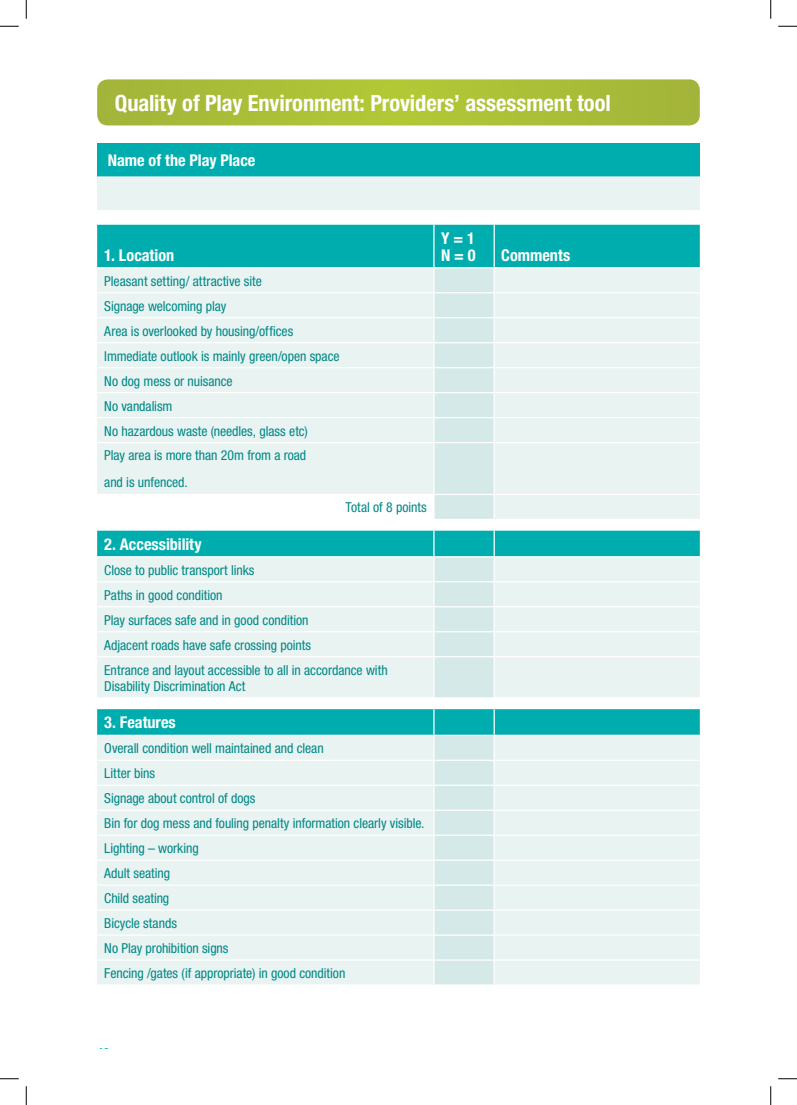
<style>
.page{position:relative;width:797px;height:1105px;background:#fff}
.page>*{position:absolute;margin:0;border:0;box-sizing:border-box;transform-origin:0 0}
.t1{font:700 condensed 22.5px "Helvetica Neue LT";color:#fff}
.t2{font:700 condensed 16.25px/16.2px "Helvetica Neue LT";color:#fff}
.t3{font:condensed 13.75px/25px "Helvetica Neue LT";letter-spacing:-.005em;color:#008885}
</style>
<div class="page">
<svg style="left:97px;top:79px;width:602px;height:46px;background:#abbf3a"></svg>
<div style="left:97px;top:143px;width:602px;height:34px;background:#00adae"></div>
<div style="left:97px;top:177px;width:602px;height:32px;background:#e8f3f2"></div>
<hr style="left:97px;top:176px;width:602px;height:2px;background:#fff">
<div style="left:97px;top:225px;width:602px;height:42px;background:#00adae"></div>
<div style="left:97px;top:268px;width:602px;height:226px;background:#e8f3f2"></div>
<div style="left:434px;top:268px;width:59px;height:226px;background:#d5e9e9"></div>
<svg style="left:97px;top:495px;width:602px;height:489px;background:#cfebea"></svg>
<hr style="left:433px;top:225px;width:1px;height:42px;background:#fff">
<hr style="left:493px;top:225px;width:2px;height:42px;background:#fff">
<hr style="left:493px;top:268px;width:2px;height:24px;background:#fff">
<hr style="left:97px;top:292px;width:337px;height:1px;background:#fff">
<hr style="left:434px;top:292px;width:60px;height:1px;background:#fff">
<hr style="left:494px;top:292px;width:205px;height:1px;background:#fff">
<hr style="left:493px;top:293px;width:2px;height:24px;background:#fff">
<hr style="left:97px;top:317px;width:337px;height:1px;background:#fff">
<hr style="left:434px;top:317px;width:60px;height:1px;background:#fff">
<hr style="left:494px;top:317px;width:205px;height:1px;background:#fff">
<hr style="left:493px;top:318px;width:2px;height:24px;background:#fff">
<hr style="left:97px;top:342px;width:337px;height:1px;background:#fff">
<hr style="left:434px;top:342px;width:60px;height:1px;background:#fff">
<hr style="left:494px;top:342px;width:205px;height:1px;background:#fff">
<hr style="left:493px;top:343px;width:2px;height:24px;background:#fff">
<hr style="left:97px;top:367px;width:337px;height:1px;background:#fff">
<hr style="left:434px;top:367px;width:60px;height:1px;background:#fff">
<hr style="left:494px;top:367px;width:205px;height:1px;background:#fff">
<hr style="left:493px;top:368px;width:2px;height:24px;background:#fff">
<hr style="left:97px;top:392px;width:337px;height:1px;background:#fff">
<hr style="left:434px;top:392px;width:60px;height:1px;background:#fff">
<hr style="left:494px;top:392px;width:205px;height:1px;background:#fff">
<hr style="left:493px;top:393px;width:2px;height:24px;background:#fff">
<hr style="left:97px;top:417px;width:337px;height:1px;background:#fff">
<hr style="left:434px;top:417px;width:60px;height:1px;background:#fff">
<svg style="left:433px;top:268px;width:1px;height:174px"></svg>
<hr style="left:494px;top:417px;width:205px;height:1px;background:#fff">
<hr style="left:493px;top:418px;width:2px;height:24px;background:#fff">
<hr style="left:97px;top:442px;width:337px;height:1px;background:#fff">
<hr style="left:434px;top:442px;width:60px;height:1px;background:#fff">
<hr style="left:433px;top:443px;width:1px;height:51px;background:#fff">
<hr style="left:494px;top:442px;width:205px;height:1px;background:#fff">
<hr style="left:493px;top:443px;width:2px;height:51px;background:#fff">
<hr style="left:493px;top:495px;width:2px;height:24px;background:#fff">
<hr style="left:97px;top:519px;width:337px;height:1px;background:#fff">
<hr style="left:434px;top:519px;width:60px;height:1px;background:#fff">
<hr style="left:494px;top:519px;width:205px;height:1px;background:#fff">
<svg style="left:493px;top:520px;width:2px;height:9px"></svg>
<hr style="left:97px;top:529px;width:337px;height:2px;background:#fff">
<hr style="left:434px;top:529px;width:60px;height:2px;background:#fff">
<hr style="left:494px;top:529px;width:205px;height:2px;background:#fff">
<hr style="left:493px;top:531px;width:2px;height:25px;background:#fff">
<hr style="left:97px;top:556px;width:337px;height:1px;background:#fff">
<hr style="left:434px;top:556px;width:60px;height:1px;background:#fff">
<hr style="left:494px;top:556px;width:205px;height:1px;background:#fff">
<hr style="left:493px;top:557px;width:2px;height:24px;background:#fff">
<hr style="left:97px;top:581px;width:337px;height:1px;background:#fff">
<hr style="left:434px;top:581px;width:60px;height:1px;background:#fff">
<hr style="left:494px;top:581px;width:205px;height:1px;background:#fff">
<hr style="left:493px;top:582px;width:2px;height:24px;background:#fff">
<hr style="left:97px;top:606px;width:337px;height:1px;background:#fff">
<hr style="left:434px;top:606px;width:60px;height:1px;background:#fff">
<hr style="left:494px;top:606px;width:205px;height:1px;background:#fff">
<hr style="left:493px;top:607px;width:2px;height:24px;background:#fff">
<hr style="left:97px;top:631px;width:337px;height:1px;background:#fff">
<hr style="left:434px;top:631px;width:60px;height:1px;background:#fff">
<svg style="left:433px;top:495px;width:1px;height:161px"></svg>
<hr style="left:494px;top:631px;width:205px;height:1px;background:#fff">
<hr style="left:493px;top:632px;width:2px;height:24px;background:#fff">
<hr style="left:97px;top:656px;width:337px;height:1px;background:#fff">
<hr style="left:434px;top:656px;width:60px;height:1px;background:#fff">
<hr style="left:433px;top:657px;width:1px;height:40px;background:#fff">
<hr style="left:494px;top:656px;width:205px;height:1px;background:#fff">
<hr style="left:493px;top:657px;width:2px;height:40px;background:#fff">
<hr style="left:97px;top:697px;width:337px;height:1px;background:#fff">
<hr style="left:434px;top:697px;width:60px;height:1px;background:#fff">
<hr style="left:494px;top:697px;width:205px;height:1px;background:#fff">
<svg style="left:493px;top:698px;width:2px;height:10px"></svg>
<hr style="left:97px;top:708px;width:337px;height:1px;background:#fff">
<hr style="left:434px;top:708px;width:60px;height:1px;background:#fff">
<hr style="left:494px;top:708px;width:205px;height:1px;background:#fff">
<hr style="left:493px;top:709px;width:2px;height:26px;background:#fff">
<hr style="left:97px;top:735px;width:337px;height:1px;background:#fff">
<hr style="left:434px;top:735px;width:60px;height:1px;background:#fff">
<hr style="left:494px;top:735px;width:205px;height:1px;background:#fff">
<hr style="left:493px;top:736px;width:2px;height:24px;background:#fff">
<hr style="left:97px;top:760px;width:337px;height:1px;background:#fff">
<hr style="left:434px;top:760px;width:60px;height:1px;background:#fff">
<hr style="left:494px;top:760px;width:205px;height:1px;background:#fff">
<hr style="left:493px;top:761px;width:2px;height:24px;background:#fff">
<hr style="left:97px;top:785px;width:337px;height:1px;background:#fff">
<hr style="left:434px;top:785px;width:60px;height:1px;background:#fff">
<hr style="left:494px;top:785px;width:205px;height:1px;background:#fff">
<hr style="left:493px;top:786px;width:2px;height:24px;background:#fff">
<hr style="left:97px;top:810px;width:337px;height:1px;background:#fff">
<hr style="left:434px;top:810px;width:60px;height:1px;background:#fff">
<hr style="left:494px;top:810px;width:205px;height:1px;background:#fff">
<hr style="left:493px;top:811px;width:2px;height:24px;background:#fff">
<hr style="left:97px;top:835px;width:337px;height:1px;background:#fff">
<hr style="left:434px;top:835px;width:60px;height:1px;background:#fff">
<hr style="left:494px;top:835px;width:205px;height:1px;background:#fff">
<hr style="left:493px;top:836px;width:2px;height:23px;background:#fff">
<hr style="left:97px;top:859px;width:337px;height:2px;background:#fff">
<hr style="left:434px;top:859px;width:60px;height:2px;background:#fff">
<hr style="left:494px;top:859px;width:205px;height:2px;background:#fff">
<hr style="left:493px;top:861px;width:2px;height:23px;background:#fff">
<hr style="left:97px;top:884px;width:337px;height:2px;background:#fff">
<hr style="left:434px;top:884px;width:60px;height:2px;background:#fff">
<hr style="left:494px;top:884px;width:205px;height:2px;background:#fff">
<hr style="left:493px;top:886px;width:2px;height:23px;background:#fff">
<hr style="left:97px;top:909px;width:337px;height:2px;background:#fff">
<hr style="left:434px;top:909px;width:60px;height:2px;background:#fff">
<hr style="left:494px;top:909px;width:205px;height:2px;background:#fff">
<hr style="left:493px;top:911px;width:2px;height:23px;background:#fff">
<hr style="left:97px;top:934px;width:337px;height:2px;background:#fff">
<hr style="left:434px;top:934px;width:60px;height:2px;background:#fff">
<hr style="left:494px;top:934px;width:205px;height:2px;background:#fff">
<hr style="left:493px;top:936px;width:2px;height:23px;background:#fff">
<hr style="left:97px;top:959px;width:337px;height:2px;background:#fff">
<hr style="left:434px;top:959px;width:60px;height:2px;background:#fff">
<hr style="left:494px;top:959px;width:205px;height:2px;background:#fff">
<hr style="left:493px;top:961px;width:2px;height:23px;background:#fff">
<svg style="left:433px;top:698px;width:1px;height:286px"></svg>
<svg style="left:0;top:25px;width:19px;height:2px"></svg>
<svg style="left:778px;top:25px;width:19px;height:2px"></svg>
<svg style="left:0;top:1078px;width:19px;height:1px"></svg>
<svg style="left:778px;top:1078px;width:19px;height:1px"></svg>
<svg style="left:25px;top:0;width:2px;height:19px"></svg>
<svg style="left:25px;top:1086px;width:2px;height:19px"></svg>
<svg style="left:770px;top:0;width:1px;height:19px"></svg>
<svg style="left:770px;top:1086px;width:1px;height:19px"></svg>
<h1 class="t1" style="left:115px;top:90px;width:497px">Quality of Play Environment: Providers’ assessment tool</h1>
<p class="t2" style="left:108px;top:152px;width:149px">Name of the Play Place</p>
<p class="t2" style="left:104px;top:247px;width:72px">1. Location</p>
<p class="t3" style="left:104px;top:268px;width:237px">Pleasant setting/ attractive site<br>Signage welcoming play<br>Area is overlooked by housing/offices<br>Immediate outlook is mainly green/open space<br>No dog mess or nuisance<br>No vandalism<br>No hazardous waste (needles, glass etc)<br>Play area is more than 20m from a road</p>
<p class="t3" style="left:104px;top:470px;width:85px">and is unfenced.</p>
<p class="t3" style="left:345px;top:495px;width:83px">Total of 8 points</p>
<p class="t2" style="left:104px;top:536px;width:99px">2. Accessibility</p>
<p class="t3" style="left:104px;top:557px;width:285px">Close to public transport links<br>Paths in good condition<br>Play surfaces safe and in good condition<br>Adjacent roads have safe crossing points<br>Entrance and layout accessible to all in accordance with</p>
<p class="t3" style="left:104px;top:673px;width:143px">Disability Discrimination Act</p>
<p class="t2" style="left:104px;top:714px;width:73px">3. Features</p>
<p class="t3" style="left:104px;top:736px;width:322px">Overall condition well maintained and clean<br>Litter bins<br>Signage about control of dogs<br>Bin for dog mess and fouling penalty information clearly visible.<br>Lighting – working<br>Adult seating<br>Child seating<br>Bicycle stands<br>No Play prohibition signs<br>Fencing /gates (if appropriate) in good condition</p>
<p class="t2" style="left:441px;top:230px;width:36px">Y = 1<br>N = 0</p>
<p class="t2" style="left:501px;top:247px;width:71px">Comments</p>
</div>
